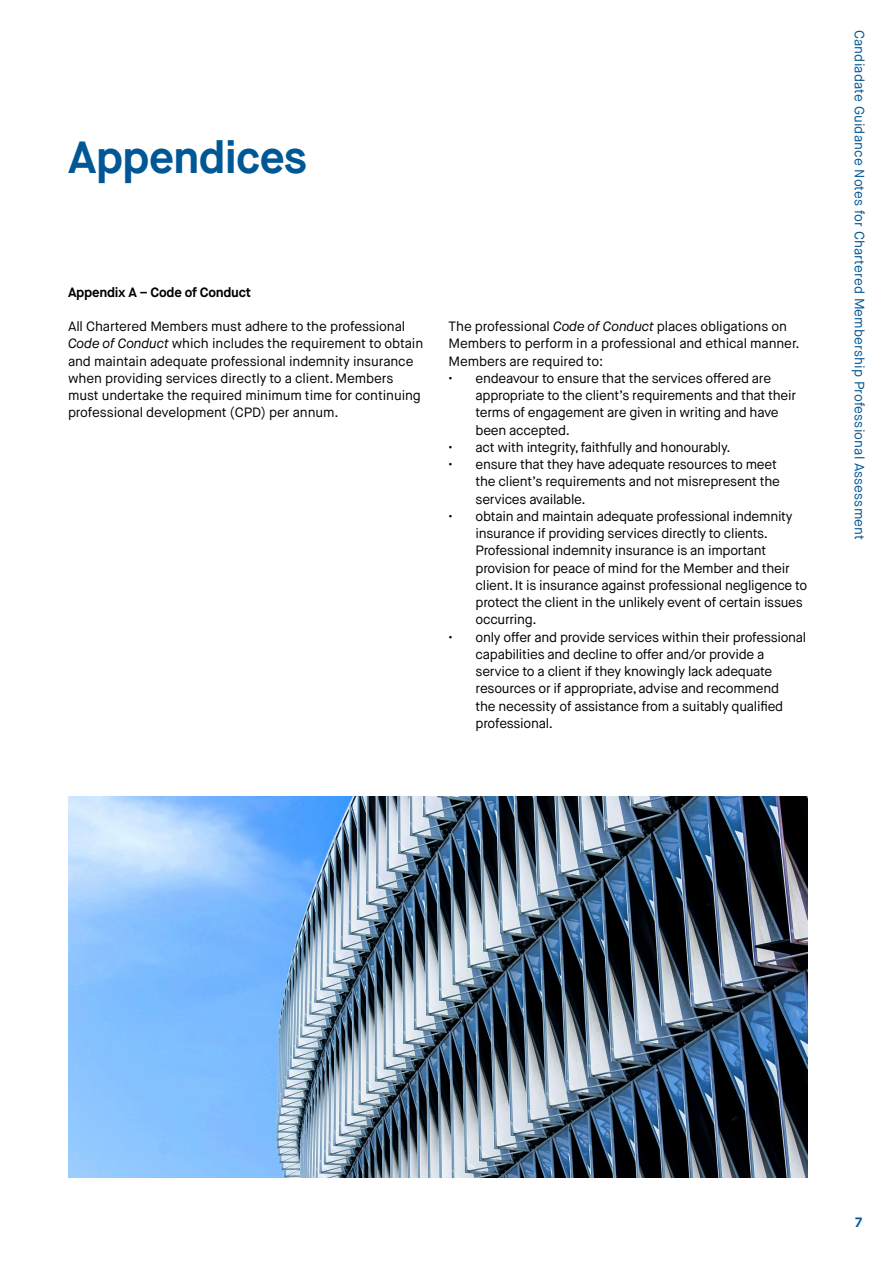
<style>
.page{position:relative;width:893px;height:1263px;background:#fff}
.page>*{position:absolute;margin:0;border:0;box-sizing:border-box;transform-origin:0 0}
.t1{font:700 45px "Maison Neue";letter-spacing:-.02em;color:#005795}
.Body_Copy{font:13.5px/17.2px "Maison Neue";letter-spacing:-.02em;color:#000}
.t2{font:13.5px "Maison Neue";letter-spacing:.01em;color:#005795}
.Body_Copy-2{font:700 13.5px "Maison Neue";letter-spacing:-.02em;color:#000}
.t3{font:700 13.5px "Maison Neue";color:#005795}
.s1{font-style:italic}
</style>
<div class="page">
<img style="left:68px;top:797px;width:740px;height:381px">
<p class="t1" style="left:68px;top:129px;width:241px">Appendices</p>
<p class="Body_Copy-2" style="left:68px;top:283px;width:185px">Appendix A – Code of Conduct</p>
<p class="Body_Copy" style="left:68px;top:318px;width:357px">All Chartered Members must adhere to the professional <span class="s1">Code of Conduct</span> which includes the requirement to obtain and maintain adequate professional indemnity insurance when providing services directly to a client. Members must undertake the required minimum time for continuing professional development (CPD) per annum.</p>
<p class="Body_Copy" style="left:449px;top:318px;width:353px">The professional <span class="s1">Code of Conduct</span> places obligations on<br>Members to perform in a professional and ethical manner.<br>Members are required to:</p>
<p class="Body_Copy" style="left:476px;top:370px;width:322px;text-indent:-27px">• endeavour to ensure that the services offered are appropriate to the client’s requirements and that their terms of engagement are given in writing and have been accepted.</p>
<p class="Body_Copy" style="left:449px;top:439px;width:283px">• act with integrity, faithfully and honourably.</p>
<p class="Body_Copy" style="left:476px;top:456px;width:306px;text-indent:-27px">• ensure that they have adequate resources to meet the client’s requirements and not misrepresent the services available.</p>
<p class="Body_Copy" style="left:476px;top:508px;width:333px;text-indent:-27px">• obtain and maintain adequate professional indemnity insurance if providing services directly to clients.<br>Professional indemnity insurance is an important provision for peace of mind for the Member and their client. It is insurance against professional negligence to protect the client in the unlikely event of certain issues occurring.</p>
<p class="Body_Copy" style="left:476px;top:628px;width:332px;text-indent:-27px">• only offer and provide services within their professional capabilities and decline to offer and/or provide a service to a client if they knowingly lack adequate resources or if appropriate, advise and recommend<br>the necessity of assistance from a suitably qualified professional.</p>
<p class="t2" style="left:868px;top:30px;width:512px;rotate:90deg">Candiadate Guidance Notes for Chartered Membership Professional Assessment</p>
<p class="t3" style="left:856px;top:1213px;width:8px">7</p>
</div>
